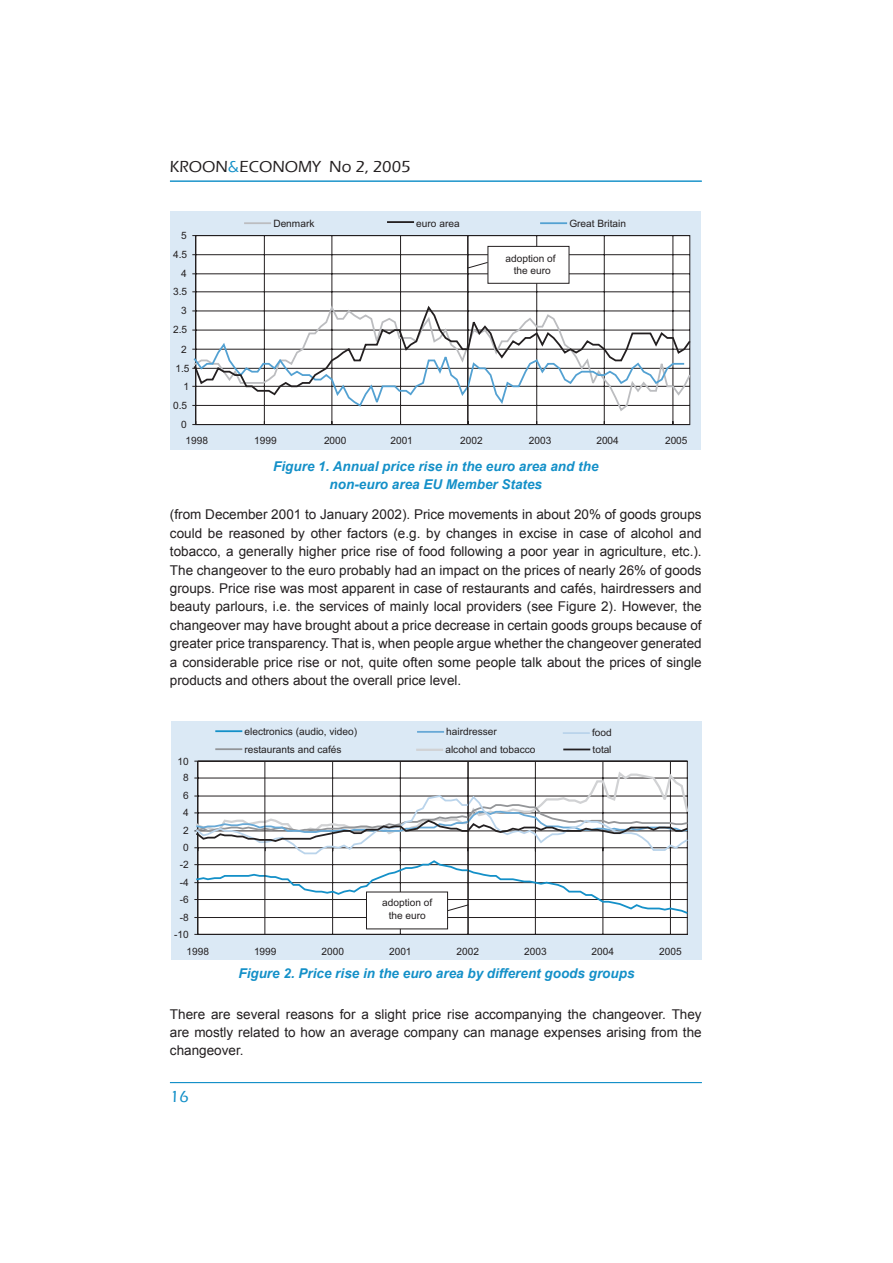
<style>
.page{position:relative;width:893px;height:1263px;background:#fff}
.page>*{position:absolute;margin:0;border:0;box-sizing:border-box;transform-origin:0 0}
.t1{font:500 16.5px "Eras ITC";color:#231f20}
.t2{font:500 16.5px "Eras ITC";color:#1490c8}
.t3{font:13.5px/18.5px "Arial";color:#231f20;text-align:justify}
.t4{font:italic 700 13.5px/17.2px "Arial";color:#1490c8;text-align:center}
.t5{font:10.05px/12.5px "Arial";color:#231f20;text-align:center}
.s1{color:#1490c8}
</style>
<div class="page">
<hr style="left:170px;top:181px;width:531px;height:1px;background:#1490c8">
<hr style="left:170px;top:1082px;width:531px;height:1px;background:#1490c8">
<div style="left:170px;top:211px;width:530px;height:239px;background:#dbe9f5"></div>
<svg style="left:192px;top:235px;width:498px;height:190px"></svg>
<div style="left:192px;top:303px;width:499px;height:110px;background:#fff"></div>
<svg style="left:192px;top:397px;width:494px;height:11px"></svg>
<hr style="left:244px;top:222px;width:27px;height:2px;background:#bcbdc0">
<hr style="left:387px;top:221px;width:27px;height:2px;background:#231f20">
<hr style="left:540px;top:222px;width:27px;height:2px;background:#53a1d2">
<hr style="left:467px;top:236px;width:1px;height:189px;background:#231f20">
<div style="left:488px;top:246px;width:81px;height:37px;background:#fff;border:1px solid #231f20"></div>
<svg style="left:466px;top:262px;width:22px;height:7px"></svg>
<svg style="left:192px;top:304px;width:499px;height:93px"></svg>
<div style="left:172px;top:721px;width:529px;height:239px;background:#dbe9f5"></div>
<svg style="left:194px;top:761px;width:493px;height:174px"></svg>
<hr style="left:215px;top:730px;width:27px;height:2px;background:#1490c8">
<svg style="left:563px;top:749px;width:27px;height:1px"></svg>
<hr style="left:416px;top:749px;width:27px;height:2px;background:#d1d2d4">
<hr style="left:215px;top:748px;width:27px;height:2px;background:#939598">
<hr style="left:417px;top:731px;width:27px;height:2px;background:#68a9d6">
<hr style="left:562px;top:732px;width:27px;height:2px;background:#bad4eb">
<hr style="left:264px;top:761px;width:1px;height:173px;background:#231f20">
<hr style="left:468px;top:761px;width:1px;height:173px;background:#231f20">
<div style="left:366px;top:892px;width:81px;height:37px;background:#fff"></div>
<svg style="left:194px;top:770px;width:494px;height:145px"></svg>
<p class="t1" style="left:170px;top:158px;width:242px">KROON<span class="s1">&amp;</span>ECONOMY No 2, 2005</p>
<p class="t5" style="left:181px;top:230px;width:7px">5</p>
<p class="t5" style="left:173px;top:249px;width:16px">4.5</p>
<p class="t5" style="left:181px;top:268px;width:7px">4</p>
<p class="t5" style="left:173px;top:286px;width:16px">3.5</p>
<p class="t5" style="left:181px;top:306px;width:7px">3</p>
<p class="t5" style="left:173px;top:325px;width:16px">2.5</p>
<p class="t5" style="left:181px;top:344px;width:7px">2</p>
<p class="t5" style="left:175px;top:363px;width:16px">1.5</p>
<p class="t5" style="left:183px;top:381px;width:7px">1</p>
<p class="t5" style="left:173px;top:400px;width:16px">0.5</p>
<p class="t5" style="left:181px;top:419px;width:7px">0</p>
<p class="t5" style="left:273px;top:218px;width:43px">Denmark</p>
<p class="t5" style="left:416px;top:218px;width:45px">euro area</p>
<p class="t5" style="left:569px;top:218px;width:58px">Great Britain</p>
<p class="t5" style="left:505px;top:253px;width:52px">adoption of the euro</p>
<p class="t5" style="left:185px;top:435px;width:24px">1998</p>
<p class="t5" style="left:254px;top:435px;width:24px">1999</p>
<p class="t5" style="left:324px;top:435px;width:24px">2000</p>
<p class="t5" style="left:390px;top:435px;width:24px">2001</p>
<p class="t5" style="left:460px;top:435px;width:24px">2002</p>
<p class="t5" style="left:529px;top:435px;width:24px">2003</p>
<p class="t5" style="left:596px;top:435px;width:24px">2004</p>
<p class="t5" style="left:665px;top:435px;width:24px">2005</p>
<p class="t4" style="left:273px;top:458px;width:327px">Figure 1. Annual price rise in the euro area and the non-euro area EU Member States</p>
<p class="t3" style="left:170px;top:505px;width:533px">(from December 2001 to January 2002). Price movements in about 20% of goods groups could be reasoned by other factors (e.g. by changes in excise in case of alcohol and tobacco, a generally higher price rise of food following a poor year in agriculture, etc.).<br>The changeover to the euro probably had an impact on the prices of nearly 26% of goods groups. Price rise was most apparent in case of restaurants and cafés, hairdressers and beauty parlours, i.e. the services of mainly local providers (see Figure 2). However, the changeover may have brought about a price decrease in certain goods groups because of greater price transparency. That is, when people argue whether the changeover generated a considerable price rise or not, quite often some people talk about the prices of single products and others about the overall price level.</p>
<p class="t5" style="left:177px;top:756px;width:13px">10</p>
<p class="t5" style="left:183px;top:773px;width:7px">8</p>
<p class="t5" style="left:183px;top:791px;width:7px">6</p>
<p class="t5" style="left:183px;top:808px;width:7px">4</p>
<p class="t5" style="left:183px;top:826px;width:7px">2</p>
<p class="t5" style="left:183px;top:842px;width:7px">0</p>
<p class="t5" style="left:180px;top:859px;width:10px">-2</p>
<p class="t5" style="left:180px;top:877px;width:10px">-4</p>
<p class="t5" style="left:180px;top:894px;width:10px">-6</p>
<p class="t5" style="left:180px;top:912px;width:10px">-8</p>
<p class="t5" style="left:174px;top:929px;width:16px">-10</p>
<p class="t5" style="left:244px;top:723px;width:114px;line-height:18px;text-align:left">electronics (audio, video) restaurants and cafés</p>
<p class="t5" style="left:446px;top:726px;width:52px">hairdresser</p>
<p class="t5" style="left:592px;top:727px;width:21px">food</p>
<p class="t5" style="left:445px;top:744px;width:92px">alcohol and tobacco</p>
<p class="t5" style="left:592px;top:744px;width:20px">total</p>
<p class="t5" style="left:382px;top:897px;width:52px">adoption of the euro</p>
<p class="t5" style="left:186px;top:946px;width:24px">1998</p>
<p class="t5" style="left:254px;top:946px;width:24px">1999</p>
<p class="t5" style="left:321px;top:946px;width:24px">2000</p>
<p class="t5" style="left:389px;top:946px;width:24px">2001</p>
<p class="t5" style="left:456px;top:946px;width:24px">2002</p>
<p class="t5" style="left:524px;top:946px;width:24px">2003</p>
<p class="t5" style="left:591px;top:946px;width:24px">2004</p>
<p class="t5" style="left:659px;top:946px;width:24px">2005</p>
<p class="t4" style="left:238px;top:965px;width:397px">Figure 2. Price rise in the euro area by different goods groups</p>
<p class="t3" style="left:170px;top:1005px;width:533px">There are several reasons for a slight price rise accompanying the changeover. They are mostly related to how an average company can manage expenses arising from the changeover.</p>
<p class="t2" style="left:170px;top:1087px;width:20px">16</p>
</div>
